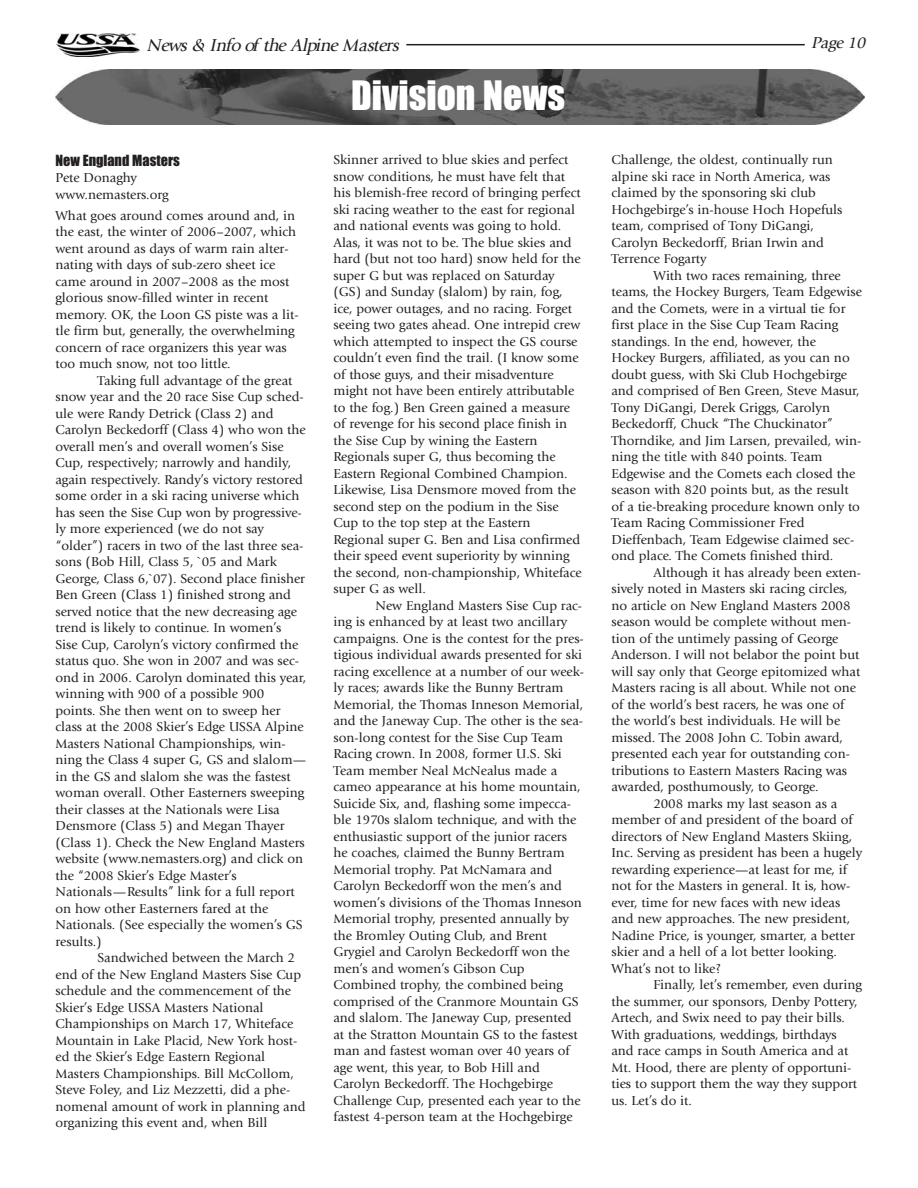
<style>
.page{position:relative;width:918px;height:1188px;background:#fff}
.page>*{position:absolute;margin:0;border:0;box-sizing:border-box;transform-origin:0 0}
.t1{font:37.5px "Impact";color:#fff}
.t2{font:italic 18px "Giovanni";color:#231f20}
.t3{font:italic 16.5px "Giovanni";color:#231f20}
.t4{font:14.25px "Impact";color:#231f20}
.t5{font:13.5px/16.5px "Giovanni";color:#231f20}
</style>
<div class="page">
<img style="left:55px;top:69px;width:809px;height:56px">
<img style="left:56px;top:34px;width:84px;height:22px">
<hr style="left:406px;top:44px;width:399px;height:1px;background:#231f20">
<h2 class="t2" style="left:147px;top:38px;width:257px">News&amp; Infoof theAlpineMasters</h2>
<p class="t3" style="left:811px;top:36px;width:59px">Page10</p>
<p class="t4" style="left:55px;top:156px;width:126px">New England Masters</p>
<p class="t5" style="left:55px;top:171px;width:115px">Pete Donaghy www.nemasters.org</p>
<p class="t5" style="left:55px;top:208px;width:245px">What goes around comes around and, in the east, the winter of 2006–2007, which went around as days of warm rain alter&shy;nating with days of sub-zero sheet ice came around in 2007–2008 as the most glorious snow-filled winter in recent memory. OK, the Loon GS piste was a lit&shy;tle firm but, generally, the overwhelming concern of race organizers this year was too much snow, not too little.</p>
<p class="t5" style="left:55px;top:373px;width:252px;text-indent:42px">Taking full advantage of the great snow year and the 20 race Sise Cup sched&shy;ule were Randy Detrick (Class 2) and Carolyn Beckedorff (Class 4) who won the overall men’s and overall women’s Sise Cup, respectively; narrowly and handily, again respectively. Randy’s victory restored some order in a ski racing universe which has seen the Sise Cup won by progressive&shy;ly more experienced (we do not say “older”) racers in two of the last three sea&shy;sons (Bob Hill, Class 5, `05 and Mark George, Class 6,`07). Second place finisher Ben Green (Class 1) finished strong and served notice that the new decreasing age trend is likely to continue. In women’s Sise Cup, Carolyn’s victory confirmed the status quo. She won in 2007 and was sec&shy;ond in 2006. Carolyn dominated this year, winning with 900 of a possible 900 points. She then went on to sweep her class at the 2008 Skier’s Edge USSA Alpine Masters National Championships, win&shy;ning the Class 4 super G, GS and slalom— in the GS and slalom she was the fastest woman overall. Other Easterners sweeping their classes at the Nationals were Lisa Densmore (Class 5) and Megan Thayer (Class 1). Check the New England Masters website (www.nemasters.org) and click on the “2008 Skier’s Edge Master’s Nationals—Results” link for a full report on how other Easterners fared at the Nationals. (See especially the women’s GS results.)</p>
<p class="t5" style="left:55px;top:951px;width:252px;text-indent:42px">Sandwiched between the March 2 end of the New England Masters Sise Cup schedule and the commencement of the Skier’s Edge USSA Masters National Championships on March 17, Whiteface Mountain in Lake Placid, New York host&shy;ed the Skier’s Edge Eastern Regional Masters Championships. Bill McCollom, Steve Foley, and Liz Mezzetti, did a phe&shy;nomenal amount of work in planning and organizing this event and, when Bill</p>
<h1 class="t1" style="left:351px;top:84px;width:215px">Division News</h1>
<p class="t5" style="left:334px;top:153px;width:250px">Skinner arrived to blue skies and perfect snow conditions, he must have felt that his blemish-free record of bringing perfect ski racing weather to the east for regional and national events was going to hold.<br>Alas, it was not to be. The blue skies and hard (but not too hard) snow held for the super G but was replaced on Saturday (GS) and Sunday (slalom) by rain, fog, ice, power outages, and no racing. Forget seeing two gates ahead. One intrepid crew which attempted to inspect the GS course couldn’t even find the trail. (I know some of those guys, and their misadventure might not have been entirely attributable to the fog.) Ben Green gained a measure of revenge for his second place finish in the Sise Cup by wining the Eastern Regionals super G, thus becoming the Eastern Regional Combined Champion.<br>Likewise, Lisa Densmore moved from the second step on the podium in the Sise Cup to the top step at the Eastern Regional super G. Ben and Lisa confirmed their speed event superiority by winning the second, non-championship, Whiteface super G as well.</p>
<p class="t5" style="left:334px;top:598px;width:252px;text-indent:42px">New England Masters Sise Cup rac&shy;ing is enhanced by at least two ancillary campaigns. One is the contest for the pres&shy;tigious individual awards presented for ski racing excellence at a number of our week&shy;ly races; awards like the Bunny Bertram Memorial, the Thomas Inneson Memorial, and the Janeway Cup. The other is the sea&shy;son-long contest for the Sise Cup Team Racing crown. In 2008, former U.S. Ski Team member Neal McNealus made a cameo appearance at his home mountain, Suicide Six, and, flashing some impecca&shy;ble 1970s slalom technique, and with the enthusiastic support of the junior racers he coaches, claimed the Bunny Bertram Memorial trophy. Pat McNamara and Carolyn Beckedorff won the men’s and women’s divisions of the Thomas Inneson Memorial trophy, presented annually by the Bromley Outing Club, and Brent Grygiel and Carolyn Beckedorff won the men’s and women’s Gibson Cup Combined trophy, the combined being comprised of the Cranmore Mountain GS and slalom. The Janeway Cup, presented at the Stratton Mountain GS to the fastest man and fastest woman over 40 years of age went, this year, to Bob Hill and Carolyn Beckedorff. The Hochgebirge Challenge Cup, presented each year to the fastest 4-person team at the Hochgebirge</p>
<p class="t5" style="left:612px;top:153px;width:232px">Challenge, the oldest, continually run alpine ski race in North America, was claimed by the sponsoring ski club Hochgebirge’s in-house Hoch Hopefuls team, comprised of Tony DiGangi, Carolyn Beckedorff, Brian Irwin and Terrence Fogarty</p>
<p class="t5" style="left:612px;top:268px;width:252px;text-indent:42px">With two races remaining, three teams, the Hockey Burgers, Team Edgewise and the Comets, were in a virtual tie for first place in the Sise Cup Team Racing standings. In the end, however, the Hockey Burgers, affiliated, as you can no doubt guess, with Ski Club Hochgebirge and comprised of Ben Green, Steve Masur, Tony DiGangi, Derek Griggs, Carolyn Beckedorff, Chuck “The Chuckinator” Thorndike, and Jim Larsen, prevailed, win&shy;ning the title with 840 points. Team Edgewise and the Comets each closed the season with 820 points but, as the result of a tie-breaking procedure known only to Team Racing Commissioner Fred Dieffenbach, Team Edgewise claimed sec&shy;ond place. The Comets finished third.</p>
<p class="t5" style="left:654px;top:565px;width:209px">Although it has already been exten-</p>
<p class="t5" style="left:612px;top:582px;width:238px">sively noted in Masters ski racing circles,</p>
<p class="t5" style="left:612px;top:598px;width:241px">no article on New England Masters 2008</p>
<p class="t5" style="left:612px;top:615px;width:241px">season would be complete without men-</p>
<p class="t5" style="left:612px;top:631px;width:229px">tion of the untimely passing of George</p>
<p class="t5" style="left:612px;top:648px;width:249px">Anderson. I will not belabor the point but</p>
<p class="t5" style="left:612px;top:664px;width:250px">will say only that George epitomized what</p>
<p class="t5" style="left:612px;top:681px;width:246px">Masters racing is all about. While not one</p>
<p class="t5" style="left:612px;top:697px;width:235px">of the world’s best racers, he was one of</p>
<p class="t5" style="left:612px;top:714px;width:230px">the world’s best individuals. He will be</p>
<p class="t5" style="left:612px;top:730px;width:233px">missed. The 2008 John C. Tobin award,</p>
<p class="t5" style="left:612px;top:747px;width:240px">presented each year for outstanding con-</p>
<p class="t5" style="left:612px;top:763px;width:237px">tributions to Eastern Masters Racing was</p>
<p class="t5" style="left:612px;top:780px;width:209px">awarded, posthumously, to George.</p>
<p class="t5" style="left:654px;top:796px;width:185px">2008 marks my last season as a</p>
<p class="t5" style="left:612px;top:813px;width:243px">member of and president of the board of</p>
<p class="t5" style="left:612px;top:829px;width:242px">directors of New England Masters Skiing,</p>
<p class="t5" style="left:612px;top:846px;width:252px">Inc. Serving as president has been a hugely</p>
<p class="t5" style="left:612px;top:862px;width:237px">rewarding experience—at least for me, if</p>
<p class="t5" style="left:612px;top:879px;width:240px">not for the Masters in general. It is, how-</p>
<p class="t5" style="left:612px;top:895px;width:230px">ever, time for new faces with new ideas</p>
<p class="t5" style="left:612px;top:912px;width:240px">and new approaches. The new president,</p>
<p class="t5" style="left:612px;top:928px;width:245px">Nadine Price, is younger, smarter, a better</p>
<p class="t5" style="left:612px;top:945px;width:227px">skier and a hell of a lot better looking.</p>
<p class="t5" style="left:612px;top:961px;width:111px">What’s not to like?</p>
<p class="t5" style="left:654px;top:978px;width:210px">Finally, let’s remember, even during</p>
<p class="t5" style="left:612px;top:994px;width:248px">the summer, our sponsors, Denby Pottery,</p>
<p class="t5" style="left:612px;top:1011px;width:235px">Artech, and Swix need to pay their bills.</p>
<p class="t5" style="left:612px;top:1027px;width:227px">With graduations, weddings, birthdays</p>
<p class="t5" style="left:612px;top:1044px;width:238px">and race camps in South America and at</p>
<p class="t5" style="left:612px;top:1060px;width:242px">Mt. Hood, there are plenty of opportuni-</p>
<p class="t5" style="left:612px;top:1077px;width:247px">ties to support them the way they support</p>
<p class="t5" style="left:612px;top:1093px;width:82px">us. Let’s do it.</p>
</div>
